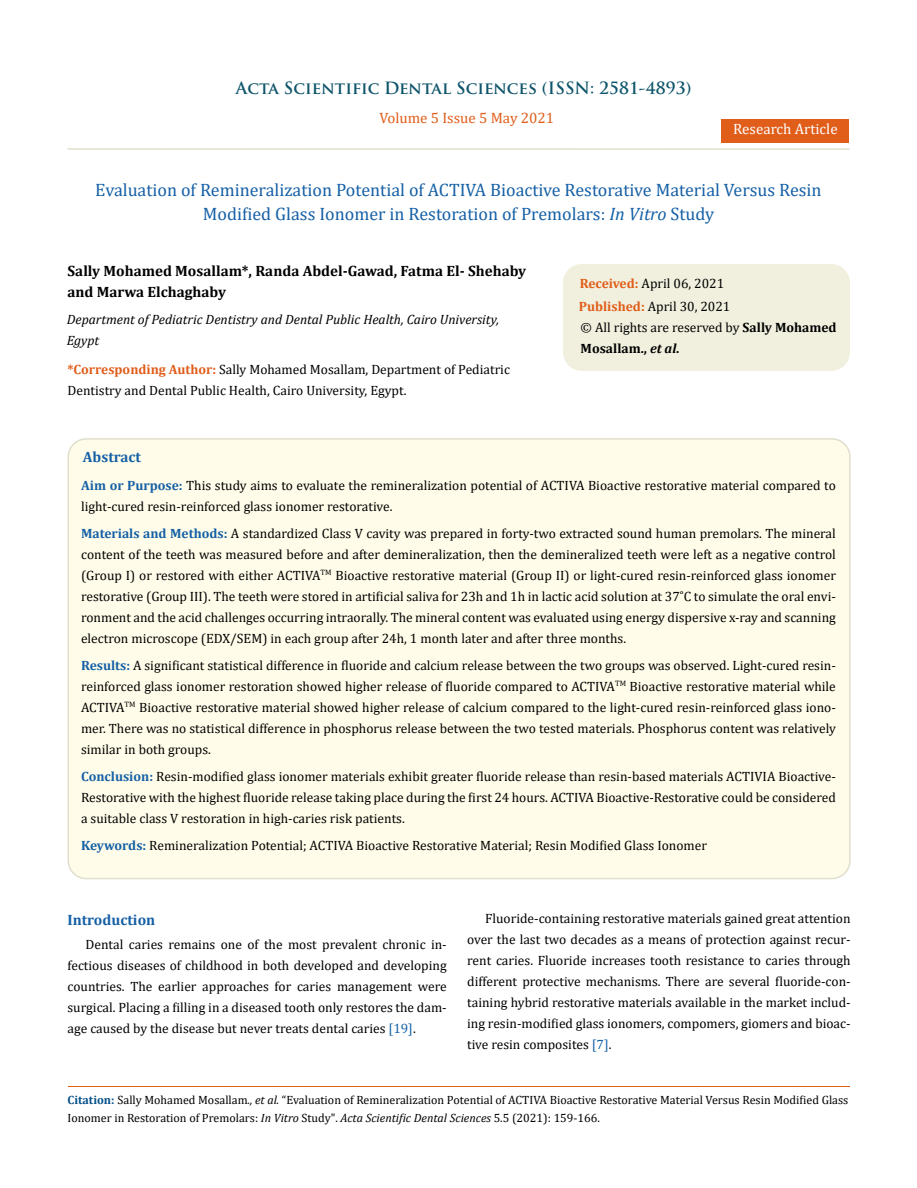
<style>
.page{position:relative;width:917px;height:1188px;background:#fff}
.page>*{position:absolute;margin:0;border:0;box-sizing:border-box;transform-origin:0 0}
.t1{font:18px/24px "Cambria";color:#1560a6;text-align:center}
.t2{font:700 16.5px "Trajan Pro";color:#0e546a}
.t3{font:700 15px/21px "Cambria";color:#000}
.t4{font:15px "Cambria";color:#e05d1a}
.t5{font:700 15px "Cambria";color:#1560a6}
.t6{font:15px "Cambria";color:#fff}
.t7{font:13.5px/21px "Cambria";color:#000;text-align:justify}
.t8{font:italic 13.5px/21px "Cambria";color:#000}
.t9{font:12px/18px "Cambria";color:#000}
.s1{font-style:italic}
.s2{font-weight:700;color:#e05d1a}
.s3{font-weight:700}
.s4{font-weight:700;font-style:italic}
.s5{font-weight:700;color:#1560a6}
.s6{color:#1560a6}
.s7{font-weight:700;color:#035089}
</style>
<div class="page">
<div style="left:721px;top:119px;width:128px;height:23px;background:#e05d1a"></div>
<div style="left:563px;top:265px;width:286px;height:105px;background:#f1f0de;border-radius:18px"></div>
<div style="left:563px;top:264px;width:286px;height:107px;border:2px solid #f1f0de;border-radius:18px"></div>
<div style="left:68px;top:439px;width:781px;height:440px;background:#fffde9;border-radius:18px"></div>
<div style="left:67px;top:438px;width:783px;height:441px;border:2px solid #e0dfcd;border-radius:18px"></div>
<hr style="left:68px;top:1087px;width:781px;height:1px;background:#e05d1a">
<hr style="left:67px;top:148px;width:782px;height:2px;background:#e0dfcd">
<p class="t2" style="left:236px;top:77px;width:457px">Acta Scientific Dental Sciences (ISSN: 2581-4893)</p>
<p class="t4" style="left:379px;top:109px;width:176px">Volume 5 Issue 5 May 2021</p>
<p class="t6" style="left:733px;top:120px;width:106px">Research Article</p>
<h1 class="t1" style="left:95px;top:178px;width:727px">Evaluation of Remineralization Potential of ACTIVA Bioactive Restorative Material Versus Resin<br>Modified Glass Ionomer in Restoration of Premolars: <span class="s1">In Vitro</span> Study</h1>
<p class="t3" style="left:67px;top:260px;width:460px">Sally Mohamed Mosallam*, Randa Abdel-Gawad, Fatma El- Shehaby and Marwa Elchaghaby</p>
<p class="t8" style="left:67px;top:309px;width:434px">Department of Pediatric Dentistry and Dental Public Health, Cairo University,<br>Egypt</p>
<p class="t7" style="left:67px;top:359px;width:444px"><span class="s2">*Corresponding Author:</span> Sally Mohamed Mosallam, Department of Pediatric<br>Dentistry and Dental Public Health, Cairo University, Egypt.</p>
<p class="t7" style="left:578px;top:272px;width:153px;line-height:23px"><span class="s2">Received:</span> April 06, 2021<br><span class="s2">Published:</span> April 30, 2021</p>
<p class="t7" style="left:580px;top:317px;width:257px">© All rights are reserved by <span class="s3">Sally Mohamed<br>Mosallam.,</span> <span class="s4">et al</span><span class="s3">.</span></p>
<p class="t5" style="left:83px;top:447px;width:60px">Abstract</p>
<p class="t7" style="left:81px;top:475px;width:756px"><span class="s5">Aim or Purpose:</span> This study aims to evaluate the remineralization potential of ACTIVA Bioactive restorative material compared to light-cured resin-reinforced glass ionomer restorative.</p>
<p class="t7" style="left:81px;top:523px;width:756px"><span class="s5">Materials and Methods:</span> A standardized Class V cavity was prepared in forty-two extracted sound human premolars. The mineral content of the teeth was measured before and after demineralization, then the demineralized teeth were left as a negative control (Group I) or restored with either ACTIVA<sup>TM</sup> Bioactive restorative material (Group II) or light-cured resin-reinforced glass ionomer restorative (Group III). The teeth were stored in artificial saliva for 23h and 1h in lactic acid solution at 37˚C to simulate the oral envi&shy;ronment and the acid challenges occurring intraorally. The mineral content was evaluated using energy dispersive x-ray and scanning electron microscope (EDX/SEM) in each group after 24h, 1 month later and after three months.</p>
<p class="t7" style="left:81px;top:655px;width:756px"><span class="s5">Results:</span> A significant statistical difference in fluoride and calcium release between the two groups was observed. Light-cured resin&shy;reinforced glass ionomer restoration showed higher release of fluoride compared to ACTIVA<sup>TM</sup> Bioactive restorative material while ACTIVA<sup>TM</sup> Bioactive restorative material showed higher release of calcium compared to the light-cured resin-reinforced glass iono&shy;mer. There was no statistical difference in phosphorus release between the two tested materials. Phosphorus content was relatively similar in both groups.</p>
<p class="t7" style="left:81px;top:766px;width:756px"><span class="s5">Conclusion:</span> Resin-modified glass ionomer materials exhibit greater fluoride release than resin-based materials ACTIVIA Bioactive-Restorative with the highest fluoride release taking place during the first 24 hours. ACTIVA Bioactive-Restorative could be considered a suitable class V restoration in high-caries risk patients.</p>
<p class="t7" style="left:81px;top:835px;width:627px"><span class="s5">Keywords:</span> Remineralization Potential; ACTIVA Bioactive Restorative Material; Resin Modified Glass Ionomer</p>
<p class="t5" style="left:67px;top:909px;width:89px">Introduction</p>
<p class="t7" style="left:67px;top:933px;width:381px;text-indent:18px">Dental caries remains one of the most prevalent chronic in&shy;fectious diseases of childhood in both developed and developing countries. The earlier approaches for caries management were surgical. Placing a filling in a diseased tooth only restores the dam&shy;age caused by the disease but never treats dental caries <span class="s6">[19]</span>.</p>
<p class="t7" style="left:467px;top:908px;width:385px;text-indent:18px">Fluoride-containing restorative materials gained great attention over the last two decades as a means of protection against recur&shy;rent caries. Fluoride increases tooth resistance to caries through different protective mechanisms. There are several fluoride-con&shy;taining hybrid restorative materials available in the market includ&shy;ing resin-modified glass ionomers, compomers, giomers and bioac&shy;tive resin composites <span class="s6">[7]</span>.</p>
<p class="t9" style="left:68px;top:1091px;width:782px"><span class="s7">Citation:</span> Sally Mohamed Mosallam<span class="s1">., et al.</span> “Evaluation of Remineralization Potential of ACTIVA Bioactive Restorative Material Versus Resin Modified Glass<br>Ionomer in Restoration of Premolars: <span class="s1">In Vitro</span> Study". <span class="s1">Acta Scientific Dental Sciences</span> 5.5 (2021): 159-166.</p>
</div>
